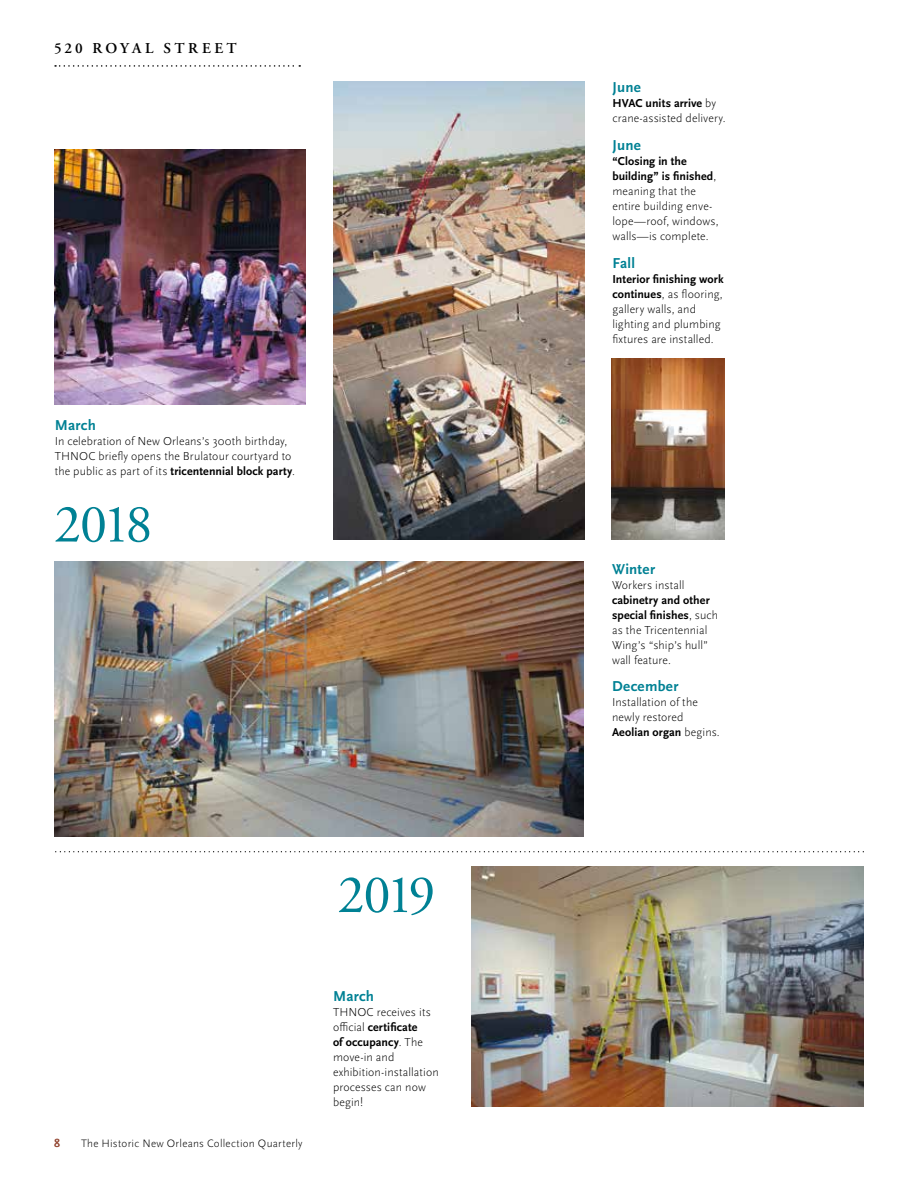
<style>
.page{position:relative;width:918px;height:1188px;background:#fff}
.page>*{position:absolute;margin:0;border:0;box-sizing:border-box;transform-origin:0 0}
.t1{font:54px "Adobe Garamond Pro";letter-spacing:-.075em;color:#008194}
.t2{font:700 15px "Scala Sans OT";letter-spacing:.015em;color:#008194}
.t3{font:600 15px "Adobe Garamond Pro";letter-spacing:.225em;color:#000}
.t4{font:300 12px/15px "Scala Sans OT";letter-spacing:.01em;color:#000}
.t5{font:700 12px "Scala Sans OT";color:#91432e}
.t6{font:300 11.25px "Scala Sans OT";letter-spacing:.025em;color:#000}
.s1{font-weight:700}
</style>
<div class="page">
<img style="left:54px;top:150px;width:252px;height:255px">
<img style="left:333px;top:81px;width:252px;height:459px">
<img style="left:54px;top:562px;width:530px;height:275px">
<div style="left:55px;top:849px;width:810px;height:5px;background:#000;opacity:.25"></div>
<img style="left:471px;top:866px;width:393px;height:241px">
<img style="left:612px;top:359px;width:113px;height:181px">
<svg style="left:55px;top:65px;width:245px;height:2px"></svg>
<p class="t3" style="left:54px;top:40px;width:184px">520 ROYAL STREET</p>
<p class="t2" style="left:55px;top:416px;width:43px">March</p>
<p class="t4" style="left:55px;top:433px;width:242px">In celebration of New Orleans’s 300th birthday,<br>THNOC briefly opens the Brulatour courtyard to the public as part of its <span class="s1">tricentennial block party</span>.</p>
<h1 class="t1" style="left:54px;top:492px;width:100px">2018</h1>
<p class="t5" style="left:54px;top:1137px;width:7px">8</p>
<p class="t6" style="left:81px;top:1137px;width:223px">The Historic New Orleans Collection Quarterly</p>
<h1 class="t1" style="left:338px;top:862px;width:99px">2019</h1>
<p class="t2" style="left:333px;top:988px;width:43px">March</p>
<p class="t4" style="left:333px;top:1005px;width:107px">THNOC receives its official <span class="s1">certificate<br>of occupancy</span>. The move-in and exhibition-installation processes can now begin!</p>
<p class="t2" style="left:612px;top:79px;width:30px">June</p>
<p class="t4" style="left:612px;top:96px;width:115px"><span class="s1">HVAC units arrive</span> by crane-assisted delivery.</p>
<p class="t2" style="left:612px;top:137px;width:30px">June</p>
<p class="t4" style="left:612px;top:154px;width:108px"><span class="s1">“Closing in the building” is finished</span>, meaning that the entire building enve&shy;lope—roof, windows, walls—is complete.</p>
<p class="t2" style="left:612px;top:254px;width:24px">Fall</p>
<p class="t4" style="left:612px;top:271px;width:113px"><span class="s1">Interior finishing work continues</span>, as flooring, gallery walls, and lighting and plumbing fixtures are installed.</p>
<p class="t2" style="left:612px;top:560px;width:45px">Winter</p>
<p class="t4" style="left:612px;top:577px;width:74px">Workers install</p>
<p class="t4" style="left:612px;top:592px;width:108px"><span class="s1">cabinetry and other special finishes</span>, such as the Tricentennial<br>Wing’s “ship’s hull” wall feature.</p>
<p class="t2" style="left:612px;top:678px;width:68px">December</p>
<p class="t4" style="left:612px;top:695px;width:109px">Installation of the newly restored<br><span class="s1">Aeolian organ</span> begins.</p>
</div>
